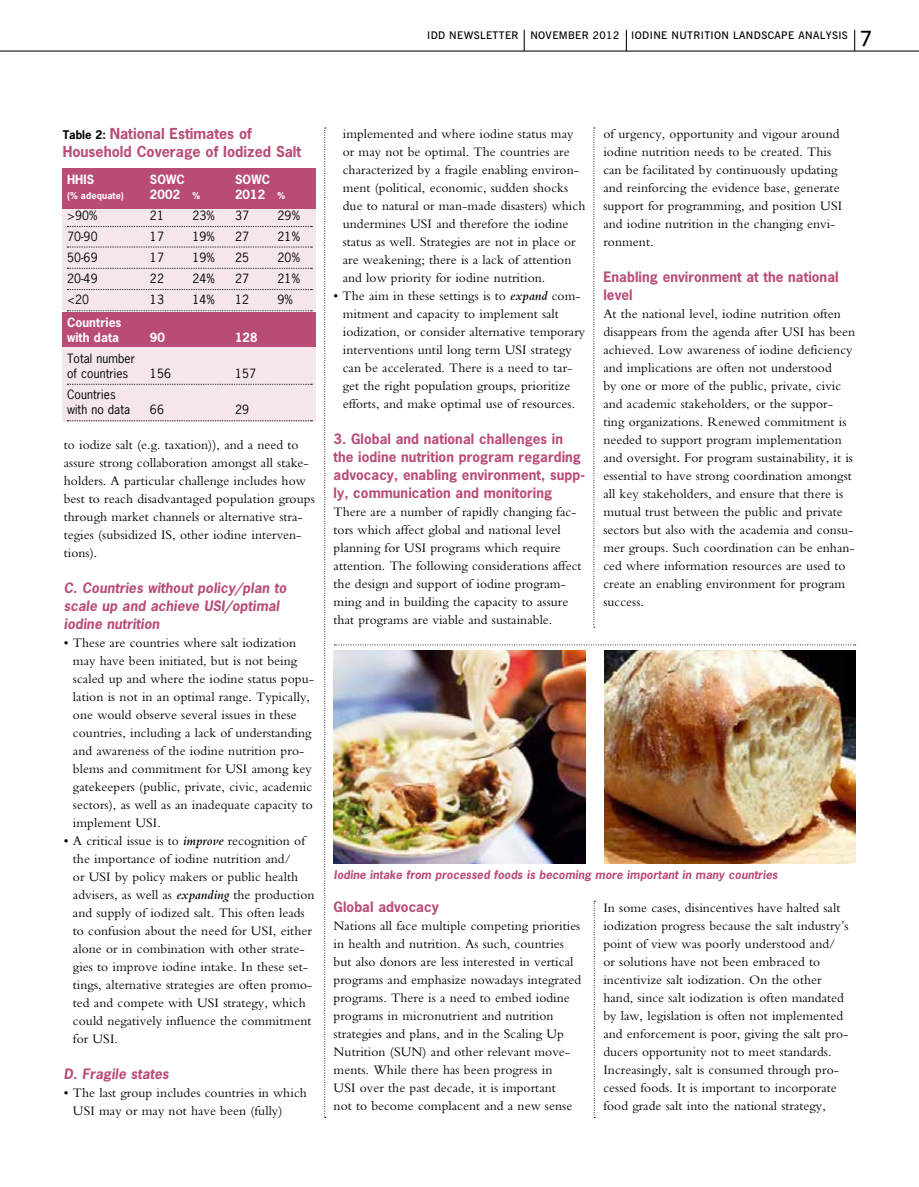
<style>
.page{position:relative;width:919px;height:1187px;background:#fff}
.page>*{position:absolute;margin:0;border:0;box-sizing:border-box;transform-origin:0 0}
.t1{font:700 14.25px/18px "News Gothic";color:#b94c77}
.t2{font:13.5px/18px "Bembo";letter-spacing:.005em;color:#000}
.t3{font:700 13.5px/18px "News Gothic";letter-spacing:.005em;color:#b94c77}
.t4{font:italic 700 13.5px/18px "News Gothic";letter-spacing:.005em;color:#b94c77}
.t5{font:12px/15px "News Gothic";letter-spacing:.01em;color:#000}
.t6{font:700 12px/15px "News Gothic";letter-spacing:.01em;color:#fff}
.t7{font:italic 700 11.25px "News Gothic";letter-spacing:.005em;color:#b94c77}
.t8{font:600 10.5px "News Gothic BT";letter-spacing:.035em;color:#000}
.t9{font:700 9px "News Gothic";letter-spacing:.01em;color:#fff}
.s1{font-size:21px}
.s2{font-size:11.25px;color:#000}
.s3{font-size:9px}
.s4{font-weight:600;font-style:italic}
</style>
<div class="page">
<hr style="left:625px;top:30px;width:2px;height:21px;background:#000">
<svg style="left:854px;top:30px;width:1px;height:20px"></svg>
<svg style="left:523px;top:30px;width:1px;height:20px"></svg>
<hr style="left:0;top:50px;width:918px;height:2px;background:#000">
<svg style="left:593px;top:128px;width:2px;height:499px"></svg>
<svg style="left:324px;top:128px;width:2px;height:989px"></svg>
<div style="left:63px;top:317px;width:253px;height:104px;background:#f4e6ea"></div>
<div style="left:63px;top:191px;width:253px;height:119px;background:#f4e6ea"></div>
<div style="left:63px;top:168px;width:253px;height:40px;background:#b94c77"></div>
<div style="left:63px;top:313px;width:253px;height:34px;background:#b94c77"></div>
<svg style="left:67px;top:226px;width:245px;height:1px"></svg>
<svg style="left:67px;top:247px;width:245px;height:1px"></svg>
<svg style="left:67px;top:268px;width:245px;height:1px"></svg>
<svg style="left:67px;top:289px;width:245px;height:1px"></svg>
<svg style="left:67px;top:310px;width:245px;height:1px"></svg>
<svg style="left:67px;top:384px;width:245px;height:1px"></svg>
<svg style="left:67px;top:420px;width:245px;height:1px"></svg>
<img style="left:334px;top:651px;width:251px;height:212px">
<img style="left:604px;top:651px;width:251px;height:212px">
<svg style="left:593px;top:900px;width:2px;height:216px"></svg>
<svg style="left:334px;top:644px;width:521px;height:1px"></svg>
<p class="t8" style="left:427px;top:29px;width:447px">IDD NEWSLETTER NOVEMBER 2012 IODINE NUTRITION LANDSCAPE ANALYSIS <span class="s1">7</span></p>
<p class="t1" style="left:63px;top:124px;width:240px"><span class="s2">Table 2:</span> National Estimates of<br>Household Coverage of Iodized Salt</p>
<p class="t6" style="left:67px;top:172px;width:29px">HHIS</p>
<p class="t6" style="left:150px;top:172px;width:36px">SOWC</p>
<p class="t6" style="left:235px;top:172px;width:36px">SOWC</p>
<p class="t9" style="left:67px;top:190px;width:58px">(% adequate)</p>
<p class="t6" style="left:150px;top:187px;width:52px">2002 <span class="s3">%</span></p>
<p class="t6" style="left:235px;top:187px;width:52px">2012 <span class="s3">%</span></p>
<p class="t5" style="left:67px;top:208px;width:32px">&gt;90%</p>
<p class="t5" style="left:150px;top:208px;width:15px">21</p>
<p class="t5" style="left:192px;top:208px;width:24px">23%</p>
<p class="t5" style="left:235px;top:208px;width:15px">37</p>
<p class="t5" style="left:277px;top:208px;width:24px">29%</p>
<p class="t5" style="left:67px;top:229px;width:32px">70-90</p>
<p class="t5" style="left:150px;top:229px;width:15px">17</p>
<p class="t5" style="left:192px;top:229px;width:24px">19%</p>
<p class="t5" style="left:235px;top:229px;width:15px">27</p>
<p class="t5" style="left:277px;top:229px;width:24px">21%</p>
<p class="t5" style="left:67px;top:250px;width:32px">50-69</p>
<p class="t5" style="left:150px;top:250px;width:15px">17</p>
<p class="t5" style="left:192px;top:250px;width:24px">19%</p>
<p class="t5" style="left:235px;top:250px;width:15px">25</p>
<p class="t5" style="left:277px;top:250px;width:24px">20%</p>
<p class="t5" style="left:67px;top:271px;width:32px">20-49</p>
<p class="t5" style="left:150px;top:271px;width:15px">22</p>
<p class="t5" style="left:192px;top:271px;width:24px">24%</p>
<p class="t5" style="left:235px;top:271px;width:15px">27</p>
<p class="t5" style="left:277px;top:271px;width:24px">21%</p>
<p class="t5" style="left:67px;top:292px;width:23px">&lt;20</p>
<p class="t5" style="left:150px;top:292px;width:15px">13</p>
<p class="t5" style="left:192px;top:292px;width:24px">14%</p>
<p class="t5" style="left:235px;top:292px;width:15px">12</p>
<p class="t5" style="left:277px;top:292px;width:17px">9%</p>
<p class="t6" style="left:67px;top:314px;width:56px">Countries with data</p>
<p class="t6" style="left:150px;top:329px;width:17px">90</p>
<p class="t6" style="left:235px;top:329px;width:24px">128</p>
<p class="t5" style="left:67px;top:350px;width:69px">Total number of countries</p>
<p class="t5" style="left:67px;top:386px;width:65px">Countries with no data</p>
<p class="t5" style="left:150px;top:365px;width:22px">156</p>
<p class="t5" style="left:235px;top:365px;width:22px">157</p>
<p class="t5" style="left:150px;top:401px;width:15px">66</p>
<p class="t5" style="left:235px;top:401px;width:15px">29</p>
<p class="t2" style="left:64px;top:435px;width:252px">to iodize salt (e.g. taxation)), and a need to assure strong collaboration amongst all stake&shy;holders. A particular challenge includes how best to reach disadvantaged population groups through market channels or alternative stra&shy;tegies (subsidized IS, other iodine interven&shy;tions).</p>
<p class="t4" style="left:64px;top:578px;width:224px">C. Countries without policy/plan to scale up and achieve USI/optimal iodine nutrition</p>
<p class="t2" style="left:73px;top:633px;width:243px;text-indent:-9px">• These are countries where salt iodization may have been initiated, but is not being scaled up and where the iodine status popu&shy;lation is not in an optimal range. Typically, one would observe several issues in these countries, including a lack of understanding and awareness of the iodine nutrition pro&shy;blems and commitment for USI among key gatekeepers (public, private, civic, academic sectors), as well as an inadequate capacity to implement USI.</p>
<p class="t2" style="left:73px;top:831px;width:243px;text-indent:-9px">• A critical issue is to <span class="s4">improve</span> recognition of the importance of iodine nutrition and/<br>or USI by policy makers or public health advisers, as well as <span class="s4">expanding</span> the production and supply of iodized salt. This often leads to confusion about the need for USI, either alone or in combination with other strate&shy;gies to improve iodine intake. In these set&shy;tings, alternative strategies are often promo&shy;ted and compete with USI strategy, which could negatively influence the commitment for USI.</p>
<p class="t4" style="left:64px;top:1064px;width:106px">D. Fragile states</p>
<p class="t2" style="left:73px;top:1083px;width:235px;text-indent:-9px">• The last group includes countries in which<br>USI may or may not have been (fully)</p>
<p class="t2" style="left:343px;top:124px;width:244px">implemented and where iodine status may or may not be optimal. The countries are characterized by a fragile enabling environ&shy;ment (political, economic, sudden shocks due to natural or man-made disasters) which undermines USI and therefore the iodine status as well. Strategies are not in place or are weakening; there is a lack of attention and low priority for iodine nutrition.</p>
<p class="t2" style="left:343px;top:286px;width:244px;text-indent:-9px">• The aim in these settings is to <span class="s4">expand</span> com&shy;mitment and capacity to implement salt iodization, or consider alternative temporary interventions until long term USI strategy can be accelerated. There is a need to tar&shy;get the right population groups, prioritize efforts, and make optimal use of resources.</p>
<p class="t3" style="left:333px;top:429px;width:253px">3. Global and national challenges in the iodine nutrition program regarding advocacy, enabling environment, supp&shy;ly, communication and monitoring</p>
<p class="t2" style="left:333px;top:502px;width:249px">There are a number of rapidly changing fac&shy;tors which affect global and national level planning for USI programs which require attention. The following considerations affect the design and support of iodine program&shy;ming and in building the capacity to assure that programs are viable and sustainable.</p>
<p class="t2" style="left:603px;top:124px;width:240px">of urgency, opportunity and vigour around iodine nutrition needs to be created. This can be facilitated by continuously updating and reinforcing the evidence base, generate support for programming, and position USI and iodine nutrition in the changing envi&shy;ronment.</p>
<p class="t3" style="left:603px;top:267px;width:237px">Enabling environment at the national level</p>
<p class="t2" style="left:603px;top:304px;width:253px">At the national level, iodine nutrition often disappears from the agenda after USI has been achieved. Low awareness of iodine deficiency and implications are often not understood<br>by one or more of the public, private, civic and academic stakeholders, or the suppor&shy;ting organizations. Renewed commitment is needed to support program implementation and oversight. For program sustainability, it is essential to have strong coordination amongst all key stakeholders, and ensure that there is mutual trust between the public and private sectors but also with the academia and consu&shy;mer groups. Such coordination can be enhan&shy;ced where information resources are used to create an enabling environment for program success.</p>
<p class="t7" style="left:334px;top:867px;width:445px">Iodine intake from processed foods is becoming more important in many countries</p>
<p class="t3" style="left:333px;top:897px;width:107px">Global advocacy</p>
<p class="t2" style="left:333px;top:916px;width:249px">Nations all face multiple competing priorities in health and nutrition. As such, countries but also donors are less interested in vertical programs and emphasize nowadays integrated programs. There is a need to embed iodine programs in micronutrient and nutrition strategies and plans, and in the Scaling Up Nutrition (SUN) and other relevant move&shy;ments. While there has been progress in<br>USI over the past decade, it is important<br>not to become complacent and a new sense</p>
<p class="t2" style="left:603px;top:898px;width:247px">In some cases, disincentives have halted salt iodization progress because the salt industry’s point of view was poorly understood and/ or solutions have not been embraced to incentivize salt iodization. On the other hand, since salt iodization is often mandated by law, legislation is often not implemented and enforcement is poor, giving the salt pro&shy;ducers opportunity not to meet standards.<br>Increasingly, salt is consumed through pro&shy;cessed foods. It is important to incorporate food grade salt into the national strategy,</p>
</div>
